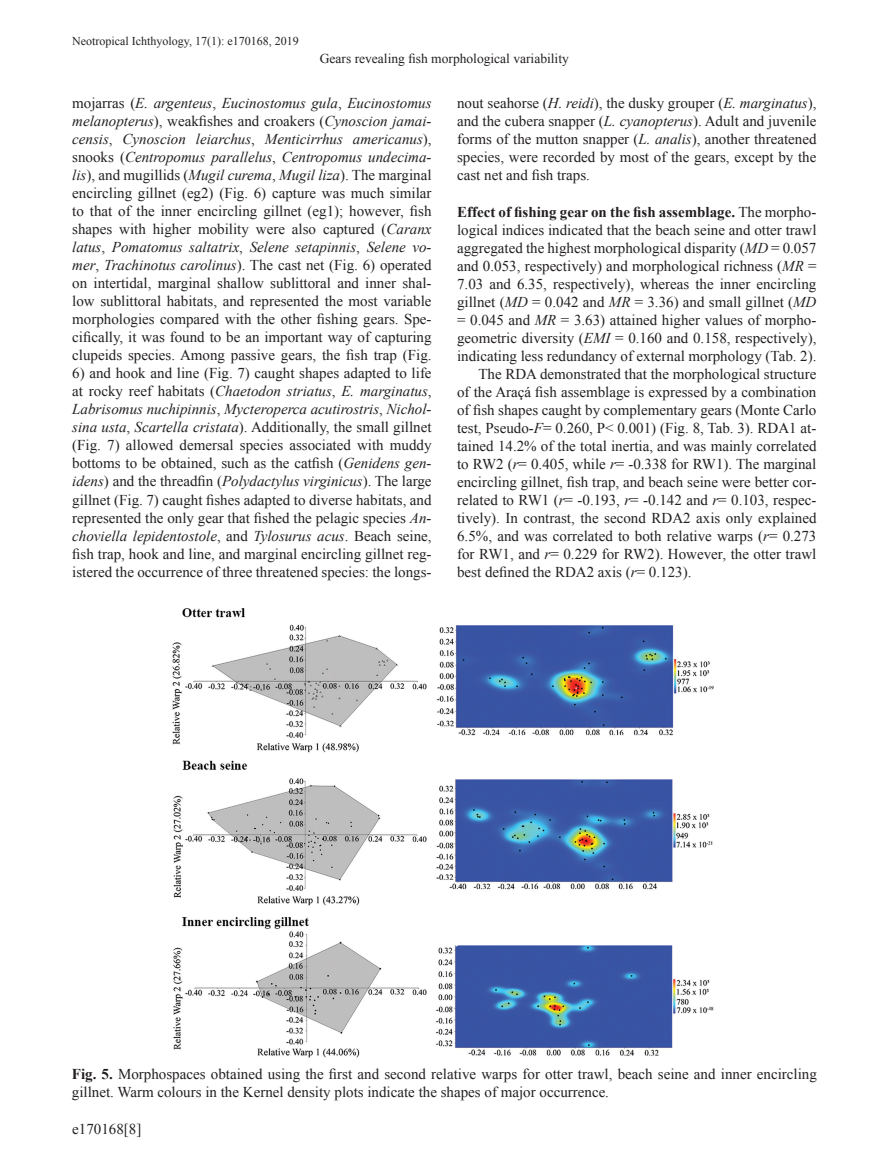
<style>
.page{position:relative;width:893px;height:1170px;background:#fff}
.page>*{position:absolute;margin:0;border:0;box-sizing:border-box;transform-origin:0 0}
.t1{font:15px/18px "Times New Roman";color:#231f20;text-align:justify}
.t2{font:700 15px "Times New Roman";color:#231f20}
.t3{font:13.5px "Times New Roman";color:#231f20}
.t4{font:12px "Times New Roman";color:#231f20}
.s1{font-style:italic}
.s2{font-weight:400}
.s3{font-weight:700}
</style>
<div class="page">
<img style="left:172px;top:608px;width:542px;height:450px">
<p class="t4" style="left:72px;top:33px;width:228px">Neotropical Ichthyology, 17(1): e170168, 2019</p>
<p class="t3" style="left:320px;top:49px;width:250px">Gears revealing fish morphological variability</p>
<p class="t1" style="left:72px;top:94px;width:361px">mojarras (<span class="s1">E. argenteus</span>, <span class="s1">Eucinostomus gula</span>, <span class="s1">Eucinostomus melanopterus</span>), weakfishes and croakers (<span class="s1">Cynoscion jamai&shy;censis</span>, <span class="s1">Cynoscion leiarchus</span>, <span class="s1">Menticirrhus americanus</span>), snooks (<span class="s1">Centropomus parallelus</span>, <span class="s1">Centropomus undecima&shy;lis</span>), and mugillids (<span class="s1">Mugil curema</span>, <span class="s1">Mugil liza</span>). The marginal encircling gillnet (eg2) (Fig. 6) capture was much similar to that of the inner encircling gillnet (eg1); however, fish shapes with higher mobility were also captured (<span class="s1">Caranx latus</span>, <span class="s1">Pomatomus saltatrix</span>, <span class="s1">Selene setapinnis</span>, <span class="s1">Selene vo&shy;mer</span>, <span class="s1">Trachinotus carolinus</span>). The cast net (Fig. 6) operated on intertidal, marginal shallow sublittoral and inner shal&shy;low sublittoral habitats, and represented the most variable morphologies compared with the other fishing gears. Spe&shy;cifically, it was found to be an important way of capturing clupeids species. Among passive gears, the fish trap (Fig.</p>
<p class="t1" style="left:72px;top:364px;width:361px">6) and hook and line (Fig. 7) caught shapes adapted to life at rocky reef habitats (<span class="s1">Chaetodon striatus</span>, <span class="s1">E. marginatus</span>, <span class="s1">Labrisomus nuchipinnis</span>, <span class="s1">Mycteroperca acutirostris</span>, <span class="s1">Nichol&shy;sina usta</span>, <span class="s1">Scartella cristata</span>). Additionally, the small gillnet (Fig. 7) allowed demersal species associated with muddy bottoms to be obtained, such as the catfish (<span class="s1">Genidens gen&shy;idens</span>) and the threadfin (<span class="s1">Polydactylus virginicus</span>). The large gillnet (Fig. 7) caught fishes adapted to diverse habitats, and represented the only gear that fished the pelagic species <span class="s1">An&shy;choviella lepidentostole</span>, and <span class="s1">Tylosurus acus</span>. Beach seine, fish trap, hook and line, and marginal encircling gillnet reg&shy;istered the occurrence of three threatened species: the longs-</p>
<p class="t1" style="left:457px;top:94px;width:361px">nout seahorse (<span class="s1">H. reidi</span>), the dusky grouper (<span class="s1">E. marginatus</span>), and the cubera snapper (<span class="s1">L. cyanopterus</span>). Adult and juvenile forms of the mutton snapper (<span class="s1">L. analis</span>), another threatened species, were recorded by most of the gears, except by the cast net and fish traps.</p>
<p class="t2" style="left:457px;top:201px;width:361px">Effect of fishing gear on the fish assemblage. <span class="s2">The morpho-</span></p>
<p class="t1" style="left:457px;top:220px;width:361px">logical indices indicated that the beach seine and otter trawl</p>
<p class="t1" style="left:457px;top:238px;width:361px">aggregated the highest morphological disparity (<span class="s1">MD</span> = 0.057</p>
<p class="t1" style="left:457px;top:256px;width:361px">and 0.053, respectively) and morphological richness (<span class="s1">MR</span> =</p>
<p class="t1" style="left:457px;top:274px;width:361px">7.03 and 6.35, respectively), whereas the inner encircling</p>
<p class="t1" style="left:457px;top:292px;width:361px">gillnet (<span class="s1">MD</span> = 0.042 and <span class="s1">MR</span> = 3.36) and small gillnet (<span class="s1">MD</span></p>
<p class="t1" style="left:457px;top:310px;width:361px">= 0.045 and <span class="s1">MR</span> = 3.63) attained higher values of morpho-</p>
<p class="t1" style="left:457px;top:328px;width:361px">geometric diversity (<span class="s1">EMI</span> = 0.160 and 0.158, respectively),</p>
<p class="t1" style="left:457px;top:346px;width:361px">indicating less redundancy of external morphology (Tab. 2).</p>
<p class="t1" style="left:478px;top:364px;width:340px">The RDA demonstrated that the morphological structure</p>
<p class="t1" style="left:457px;top:382px;width:361px">of the Araçá fish assemblage is expressed by a combination</p>
<p class="t1" style="left:457px;top:400px;width:361px">of fish shapes caught by complementary gears (Monte Carlo</p>
<p class="t1" style="left:457px;top:418px;width:361px">test, Pseudo-<span class="s1">F</span>= 0.260, P&lt; 0.001) (Fig. 8, Tab. 3). RDA1 at-</p>
<p class="t1" style="left:457px;top:436px;width:361px">tained 14.2% of the total inertia, and was mainly correlated</p>
<p class="t1" style="left:457px;top:454px;width:361px">to RW2 (<span class="s1">r</span>= 0.405, while <span class="s1">r</span>= -0.338 for RW1). The marginal</p>
<p class="t1" style="left:457px;top:472px;width:361px">encircling gillnet, fish trap, and beach seine were better cor-</p>
<p class="t1" style="left:457px;top:490px;width:361px">related to RW1 (<span class="s1">r</span>= -0.193, <span class="s1">r</span>= -0.142 and <span class="s1">r</span>= 0.103, respec-</p>
<p class="t1" style="left:457px;top:508px;width:361px">tively). In contrast, the second RDA2 axis only explained</p>
<p class="t1" style="left:457px;top:526px;width:361px">6.5%, and was correlated to both relative warps (<span class="s1">r</span>= 0.273</p>
<p class="t1" style="left:457px;top:544px;width:361px">for RW1, and <span class="s1">r</span>= 0.229 for RW2). However, the otter trawl</p>
<p class="t1" style="left:457px;top:562px;width:236px">best defined the RDA2 axis (<span class="s1">r</span>= 0.123).</p>
<p class="t1" style="left:72px;top:1064px;width:746px"><span class="s3">Fig. 5.</span> Morphospaces obtained using the first and second relative warps for otter trawl, beach seine and inner encircling gillnet. Warm colours in the Kernel density plots indicate the shapes of major occurrence.</p>
<p class="t1" style="left:72px;top:1119px;width:71px">e170168[8]</p>
</div>
